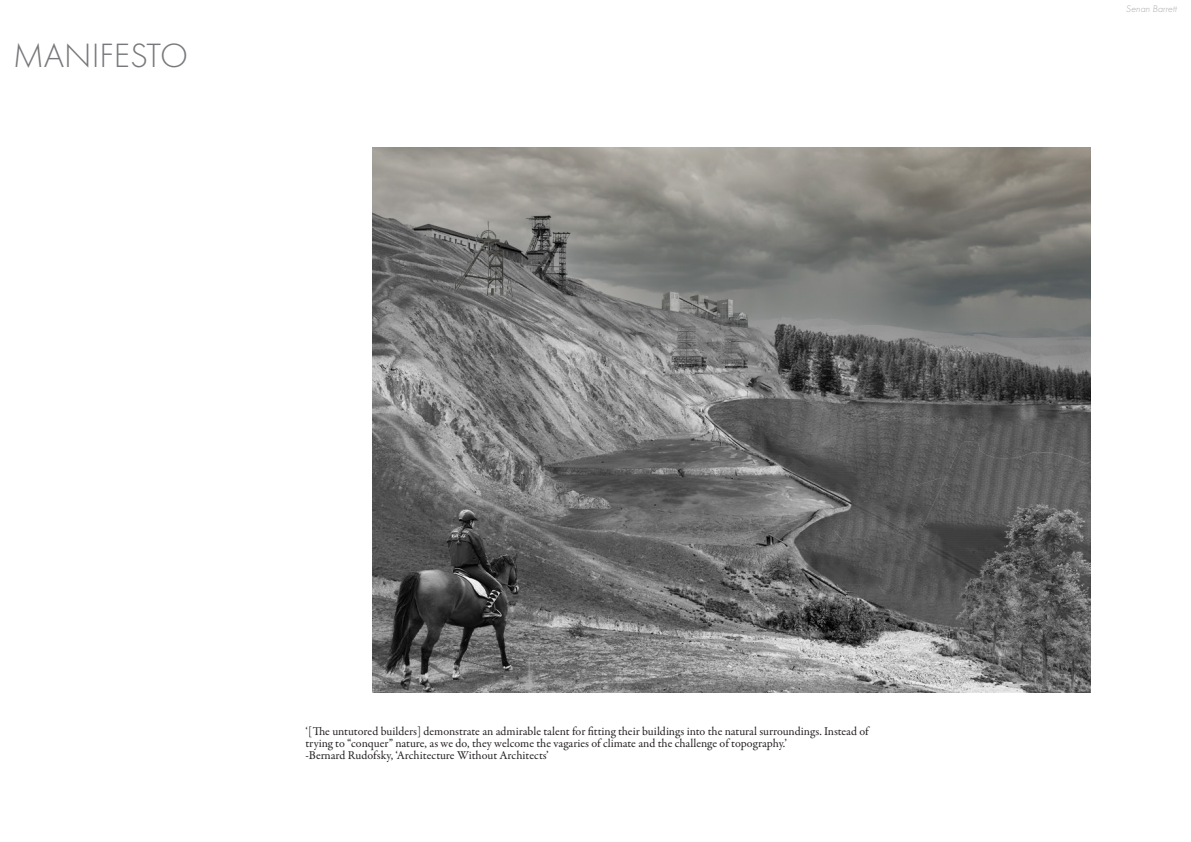
<style>
.page{position:relative;width:1191px;height:842px;background:#fff}
.page>*{position:absolute;margin:0;border:0;box-sizing:border-box;transform-origin:0 0}
.t1{font:300 35px "Futura PT";color:#76787b}
.t2{font:12px/12px "Garamond Premr Pro";letter-spacing:-.005em;color:#231f20}
.t3{font:italic 300 10px "Futura PT";color:#ababab}
</style>
<div class="page">
<img style="left:372px;top:147px;width:718px;height:545px">
<p class="t1" style="left:13px;top:36px;width:177px">MANIFESTO</p>
<p class="t3" style="left:1126px;top:3px;width:52px">Senan Barrett</p>
<p class="t2" style="left:305px;top:726px;width:565px">‘[The untutored builders] demonstrate an admirable talent for fitting their buildings into the natural surroundings. Instead of trying to “conquer” nature, as we do, they welcome the vagaries of climate and the challenge of topography.’<br>-Bernard Rudofsky, ‘Architecture Without Architects’</p>
</div>
